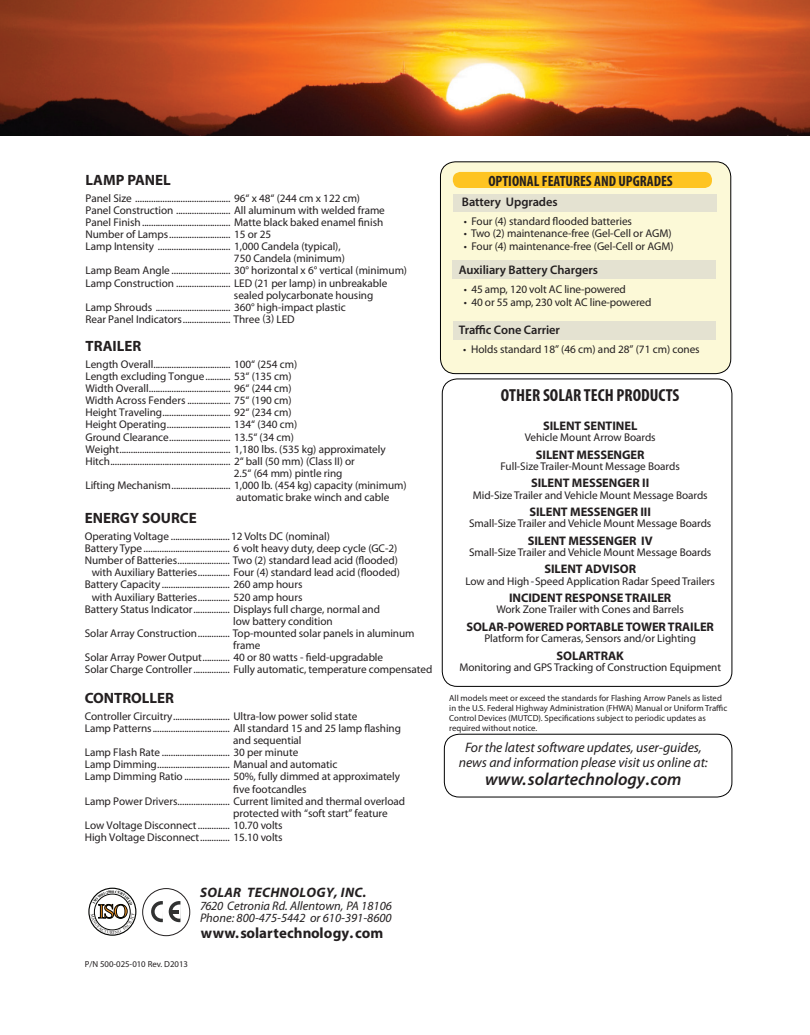
<style>
.page{position:relative;width:810px;height:1035px;background:#fff}
.page>*{position:absolute;margin:0;border:0;box-sizing:border-box;transform-origin:0 0}
.t1{font:20.12px "Times New Roman";color:#f7931d}
.t2{font:700 condensed 17.5px "Myriad Pro";color:#231f20}
.t3{font:italic 600 17.38px "Myriad Pro";letter-spacing:-.005em;color:#231f20}
.t4{font:700 15px "Myriad Pro";color:#231f20}
.t5{font:700 condensed 15px "Myriad Pro";color:#231f20}
.t6{font:italic 13.75px/15px "Myriad Pro";letter-spacing:-.005em;color:#231f20;text-align:center}
.t7{font:italic 700 13.75px "Myriad Pro";letter-spacing:.025em;color:#231f20}
.t8{font:700 12.5px "Myriad Pro";letter-spacing:-.005em;color:#231f20}
.t9{font:italic 12.5px/12.5px "Myriad Pro";color:#231f20}
.t10{font:600 12.5px "Myriad Pro";letter-spacing:-.005em;color:#231f20}
.t11{font:11.25px "Myriad Pro";letter-spacing:-.005em;color:#231f20}
.t12{font:8.75px/10px "Myriad Pro";color:#231f20}
</style>
<div class="page">
<div style="left:440px;top:162px;width:291px;height:212px;background:#fcf9d7;border-radius:15px"></div>
<div style="left:440px;top:161px;width:291px;height:213px;border:1px solid #000;border-radius:15px"></div>
<img style="left:0;top:0;width:810px;height:136px">
<div style="left:453px;top:322px;width:263px;height:18px;background:#e4e2d1"></div>
<div style="left:453px;top:261px;width:263px;height:18px;background:#e4e2d1"></div>
<div style="left:453px;top:172px;width:259px;height:16px;background:#fec422;border-radius:7px"></div>
<div style="left:453px;top:194px;width:263px;height:18px;background:#e4e2d1"></div>
<div style="left:88px;top:888px;width:48px;height:48px;border:1px solid #040503;border-radius:50%"></div>
<div style="left:142px;top:888px;width:48px;height:48px;border:1px solid #231f20;border-radius:50%"></div>
<svg style="left:151px;top:901px;width:12px;height:21px"></svg>
<svg style="left:169px;top:901px;width:12px;height:21px"></svg>
<div style="left:442px;top:378px;width:290px;height:309px;border:1px solid #000;border-radius:15px"></div>
<div style="left:444px;top:734px;width:288px;height:64px;border:1px solid #000;border-radius:15px"></div>
<svg style="left:91px;top:890px;width:44px;height:44px"></svg>
<h3 class="t4" style="left:86px;top:170px;width:87px">LAMP PANEL</h3>
<p class="t11" style="left:86px;top:191px;width:276px">Panel Size .......................................... 96“ x 48“ (244 cm x 122 cm)</p>
<p class="t11" style="left:86px;top:203px;width:301px">Panel Construction ........................ All aluminum with welded frame</p>
<p class="t11" style="left:86px;top:215px;width:299px">Panel Finish....................................... Matte black baked enamel finish</p>
<p class="t11" style="left:86px;top:227px;width:187px">Number of Lamps........................... 15 or 25</p>
<p class="t11" style="left:86px;top:239px;width:257px">Lamp Intensity ................................ 1,000 Candela (typical),</p>
<p class="t11" style="left:234px;top:252px;width:112px">750 Candela (minimum)</p>
<p class="t11" style="left:86px;top:264px;width:323px">Lamp Beam Angle .......................... 30° horizontal x 6° vertical (minimum)</p>
<p class="t11" style="left:86px;top:276px;width:303px">Lamp Construction ........................ LED (21 per lamp) in unbreakable</p>
<p class="t11" style="left:234px;top:288px;width:141px">sealed polycarbonate housing</p>
<p class="t11" style="left:86px;top:300px;width:262px">Lamp Shrouds ................................. 360° high-impact plastic</p>
<p class="t11" style="left:86px;top:312px;width:211px">Rear Panel Indicators..................... Three (3) LED</p>
<h3 class="t4" style="left:86px;top:336px;width:57px">TRAILER</h3>
<p class="t11" style="left:86px;top:357px;width:213px">Length Overall.................................. 100“ (254 cm)</p>
<p class="t11" style="left:86px;top:369px;width:208px">Length excluding Tongue........... 53“ (135 cm)</p>
<p class="t11" style="left:86px;top:381px;width:208px">Width Overall.................................... 96“ (244 cm)</p>
<p class="t11" style="left:86px;top:393px;width:208px">Width Across Fenders ................... 75“ (190 cm)</p>
<p class="t11" style="left:85px;top:406px;width:208px">Height Traveling.............................. 92“ (234 cm)</p>
<p class="t11" style="left:85px;top:418px;width:213px">Height Operating............................ 134“ (340 cm)</p>
<p class="t11" style="left:85px;top:430px;width:210px">Ground Clearance........................... 13.5“ (34 cm)</p>
<p class="t11" style="left:85px;top:442px;width:302px">Weight................................................. 1,180 lbs. (535 kg) approximately</p>
<p class="t11" style="left:85px;top:454px;width:271px">Hitch..................................................... 2“ ball (50 mm) (Class II) or</p>
<p class="t11" style="left:234px;top:466px;width:110px">2.5“ (64 mm) pintle ring</p>
<p class="t11" style="left:85px;top:478px;width:323px">Lifting Mechanism.......................... 1,000 lb. (454 kg) capacity (minimum)</p>
<p class="t11" style="left:236px;top:490px;width:155px">automatic brake winch and cable</p>
<h3 class="t4" style="left:85px;top:508px;width:113px">ENERGY SOURCE</h3>
<p class="t11" style="left:85px;top:529px;width:247px">Operating Voltage ..........................12 Volts DC (nominal)</p>
<p class="t11" style="left:85px;top:541px;width:314px">Battery Type ...................................... 6 volt heavy duty, deep cycle (GC-2)</p>
<p class="t11" style="left:85px;top:553px;width:315px">Number of Batteries....................... Two (2) standard lead acid (flooded)</p>
<p class="t11" style="left:92px;top:566px;width:310px">with Auxiliary Batteries.............. Four (4) standard lead acid (flooded)</p>
<p class="t11" style="left:85px;top:578px;width:219px">Battery Capacity .............................. 260 amp hours</p>
<p class="t11" style="left:92px;top:590px;width:212px">with Auxiliary Batteries.............. 520 amp hours</p>
<p class="t11" style="left:85px;top:602px;width:297px">Battery Status Indicator................ Displays full charge, normal and</p>
<p class="t11" style="left:233px;top:614px;width:101px">low battery condition</p>
<p class="t11" style="left:85px;top:626px;width:331px">Solar Array Construction.............. Top-mounted solar panels in aluminum</p>
<p class="t11" style="left:233px;top:638px;width:29px">frame</p>
<p class="t11" style="left:85px;top:651px;width:300px">Solar Array Power Output............ 40 or 80 watts - field-upgradable</p>
<p class="t11" style="left:85px;top:663px;width:349px">Solar Charge Controller................ Fully automatic, temperature compensated</p>
<h3 class="t4" style="left:85px;top:688px;width:91px">CONTROLLER</h3>
<p class="t11" style="left:85px;top:709px;width:274px">Controller Circuitry......................... Ultra-low power solid state</p>
<p class="t11" style="left:85px;top:721px;width:318px">Lamp Patterns.................................. All standard 15 and 25 lamp flashing</p>
<p class="t11" style="left:233px;top:733px;width:70px">and sequential</p>
<p class="t11" style="left:85px;top:745px;width:215px">Lamp Flash Rate .............................. 30 per minute</p>
<p class="t11" style="left:85px;top:758px;width:254px">Lamp Dimming................................ Manual and automatic</p>
<p class="t11" style="left:85px;top:770px;width:317px">Lamp Dimming Ratio .................... 50%, fully dimmed at approximately</p>
<p class="t11" style="left:233px;top:782px;width:75px">five footcandles</p>
<p class="t11" style="left:85px;top:794px;width:322px">Lamp Power Drivers....................... Current limited and thermal overload</p>
<p class="t11" style="left:233px;top:806px;width:156px">protected with “soft start” feature</p>
<p class="t11" style="left:85px;top:818px;width:199px">Low Voltage Disconnect.............. 10.70 volts</p>
<p class="t11" style="left:85px;top:830px;width:199px">High Voltage Disconnect............. 15.10 volts</p>
<h1 class="t1" style="left:98px;top:898px;width:31px">ISO</h1>
<p class="t12" style="left:85px;top:959px;width:105px">P/N 500-025-010 Rev. D2013</p>
<p class="t7" style="left:200px;top:883px;width:168px">SOLAR TECHNOLOGY, INC.</p>
<p class="t9" style="left:200px;top:899px;width:193px">7620 Cetronia Rd. Allentown, PA 18106<br>Phone: 800-475-5442 or 610-391-8600</p>
<h3 class="t4" style="left:201px;top:923px;width:184px">www.solartechnology. com</h3>
<h3 class="t5" style="left:488px;top:172px;width:186px">OPTIONAL FEATURES AND UPGRADES</h3>
<p class="t10" style="left:462px;top:194px;width:97px">Battery Upgrades</p>
<p class="t11" style="left:464px;top:214px;width:170px">• Four (4) standard flooded batteries</p>
<p class="t11" style="left:464px;top:226px;width:209px">• Two (2) maintenance-free (Gel-Cell or AGM)</p>
<p class="t11" style="left:464px;top:239px;width:211px">• Four (4) maintenance-free (Gel-Cell or AGM)</p>
<p class="t11" style="left:464px;top:282px;width:164px">• 45 amp, 120 volt AC line-powered</p>
<p class="t11" style="left:464px;top:295px;width:189px">• 40 or 55 amp, 230 volt AC line-powered</p>
<p class="t10" style="left:459px;top:262px;width:141px">Auxiliary Battery Chargers</p>
<p class="t10" style="left:459px;top:322px;width:103px">Traffic Cone Carrier</p>
<p class="t11" style="left:463px;top:342px;width:238px">• Holds standard 18” (46 cm) and 28” (71 cm) cones</p>
<h2 class="t2" style="left:501px;top:384px;width:180px">OTHER SOLAR TECH PRODUCTS</h2>
<p class="t8" style="left:543px;top:418px;width:96px">SILENT SENTINEL</p>
<p class="t11" style="left:525px;top:430px;width:133px">Vehicle Mount Arrow Boards</p>
<p class="t8" style="left:536px;top:446px;width:110px">SILENT MESSENGER</p>
<p class="t11" style="left:501px;top:459px;width:181px">Full-Size Trailer-Mount Message Boards</p>
<p class="t8" style="left:531px;top:475px;width:120px">SILENT MESSENGER II</p>
<p class="t11" style="left:473px;top:488px;width:237px">Mid-Size Trailer and Vehicle Mount Message Boards</p>
<p class="t8" style="left:529px;top:504px;width:123px">SILENT MESSENGER III</p>
<p class="t11" style="left:469px;top:517px;width:244px">Small-Size Trailer and Vehicle Mount Message Boards</p>
<p class="t8" style="left:528px;top:532px;width:126px">SILENT MESSENGER IV</p>
<p class="t11" style="left:469px;top:545px;width:244px">Small-Size Trailer and Vehicle Mount Message Boards</p>
<p class="t8" style="left:544px;top:561px;width:93px">SILENT ADVISOR</p>
<p class="t11" style="left:465px;top:574px;width:251px">Low and High -Speed Application Radar Speed Trailers</p>
<p class="t8" style="left:509px;top:590px;width:164px">INCIDENT RESPONSE TRAILER</p>
<p class="t11" style="left:496px;top:603px;width:189px">Work Zone Trailer with Cones and Barrels</p>
<p class="t8" style="left:466px;top:619px;width:249px">SOLAR-POWERED PORTABLE TOWER TRAILER</p>
<p class="t11" style="left:484px;top:631px;width:213px">Platform for Cameras, Sensors and/or Lighting</p>
<p class="t8" style="left:557px;top:647px;width:69px">SOLARTRAK</p>
<p class="t11" style="left:459px;top:660px;width:263px">Monitoring and GPS Tracking of Construction Equipment</p>
<p class="t12" style="left:449px;top:693px;width:280px">All models meet or exceed the standards for Flashing Arrow Panels as listed in the U.S. Federal Highway Administration (FHWA) Manual or Uniform Traffic Control Devices (MUTCD). Specifications subject to periodic updates as required without notice.</p>
<p class="t6" style="left:459px;top:740px;width:250px">For the latest software updates, user-guides, news and information please visit us online at:</p>
<h3 class="t3" style="left:485px;top:768px;width:198px">www.solartechnology.com</h3>
</div>
